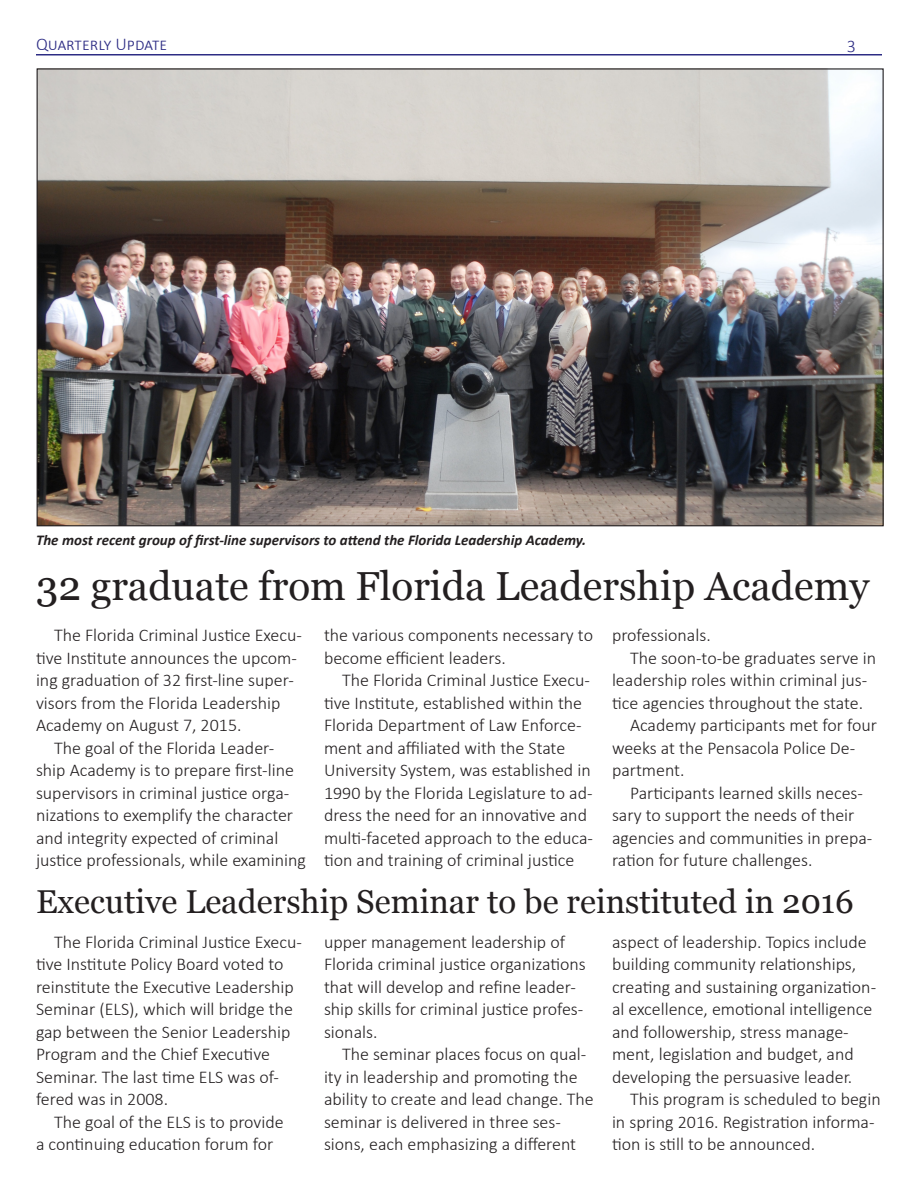
<style>
.page{position:relative;width:918px;height:1188px;background:#fff}
.page>*{position:absolute;margin:0;border:0;box-sizing:border-box;transform-origin:0 0}
.t1{font:40.5px "Georgia";color:#231f20}
.t2{font:33px "Georgia";color:#231f20}
.t3{font:300 18px/22.5px "Calibri";color:#231f20}
.t4{font:300 18px "Calibri";color:#2d2c84}
.t5{font:italic 700 15px "Calibri";color:#231f20}
</style>
<div class="page">
<hr style="left:36px;top:54px;width:846px;height:2px;background:#2d2c84">
<img style="left:39px;top:70px;width:843px;height:454px">
<p class="t4" style="left:36px;top:32px;width:133px">Quarterly Update</p>
<p class="t4" style="left:847px;top:32px;width:11px">3</p>
<p class="t5" style="left:36px;top:531px;width:552px">The most recent group of first-line supervisors to attend the Florida Leadership Academy.</p>
<p class="t1" style="left:36px;top:562px;width:835px">32 graduate from Florida Leadership Academy</p>
<p class="t3" style="left:36px;top:624px;width:267px;text-indent:18px">The Florida Criminal Justice Execu&shy;tive Institute announces the upcom&shy;ing graduation of 32 first-line super&shy;visors from the Florida Leadership Academy on August 7, 2015.</p>
<p class="t3" style="left:36px;top:736px;width:271px;text-indent:18px">The goal of the Florida Leader&shy;ship Academy is to prepare first-line supervisors in criminal justice orga&shy;nizations to exemplify the character and integrity expected of criminal justice professionals, while examining</p>
<p class="t3" style="left:612px;top:624px;width:100px">professionals.</p>
<p class="t3" style="left:612px;top:646px;width:266px;text-indent:18px">The soon-to-be graduates serve in leadership roles within criminal jus&shy;tice agencies throughout the state.</p>
<p class="t3" style="left:612px;top:714px;width:267px;text-indent:18px">Academy participants met for four weeks at the Pensacola Police De&shy;partment.</p>
<p class="t3" style="left:612px;top:781px;width:262px;text-indent:18px">Participants learned skills neces&shy;sary to support the needs of their agencies and communities in prepa&shy;ration for future challenges.</p>
<p class="t3" style="left:324px;top:624px;width:271px">the various components necessary to become efficient leaders.</p>
<p class="t3" style="left:324px;top:669px;width:271px;text-indent:18px">The Florida Criminal Justice Execu&shy;tive Institute, established within the Florida Department of Law Enforce&shy;ment and affiliated with the State University System, was established in 1990 by the Florida Legislature to ad&shy;dress the need for an innovative and multi-faceted approach to the educa&shy;tion and training of criminal justice</p>
<p class="t2" style="left:36px;top:882px;width:819px">Executive Leadership Seminar to be reinstituted in 2016</p>
<p class="t3" style="left:36px;top:930px;width:267px;text-indent:18px">The Florida Criminal Justice Execu&shy;tive Institute Policy Board voted to reinstitute the Executive Leadership Seminar (ELS), which will bridge the gap between the Senior Leadership Program and the Chief Executive Seminar. The last time ELS was of&shy;fered was in 2008.</p>
<p class="t3" style="left:36px;top:1110px;width:249px;text-indent:18px">The goal of the ELS is to provide a continuing education forum for</p>
<p class="t3" style="left:324px;top:930px;width:263px">upper management leadership of<br>Florida criminal justice organizations that will develop and refine leader&shy;ship skills for criminal justice profes&shy;sionals.</p>
<p class="t3" style="left:324px;top:1043px;width:271px;text-indent:18px">The seminar places focus on qual&shy;ity in leadership and promoting the ability to create and lead change. The seminar is delivered in three ses&shy;sions, each emphasizing a different</p>
<p class="t3" style="left:612px;top:930px;width:266px">aspect of leadership. Topics include building community relationships, creating and sustaining organization&shy;al excellence, emotional intelligence and followership, stress manage&shy;ment, legislation and budget, and developing the persuasive leader.</p>
<p class="t3" style="left:612px;top:1088px;width:270px;text-indent:18px">This program is scheduled to begin in spring 2016. Registration informa&shy;tion is still to be announced.</p>
</div>
